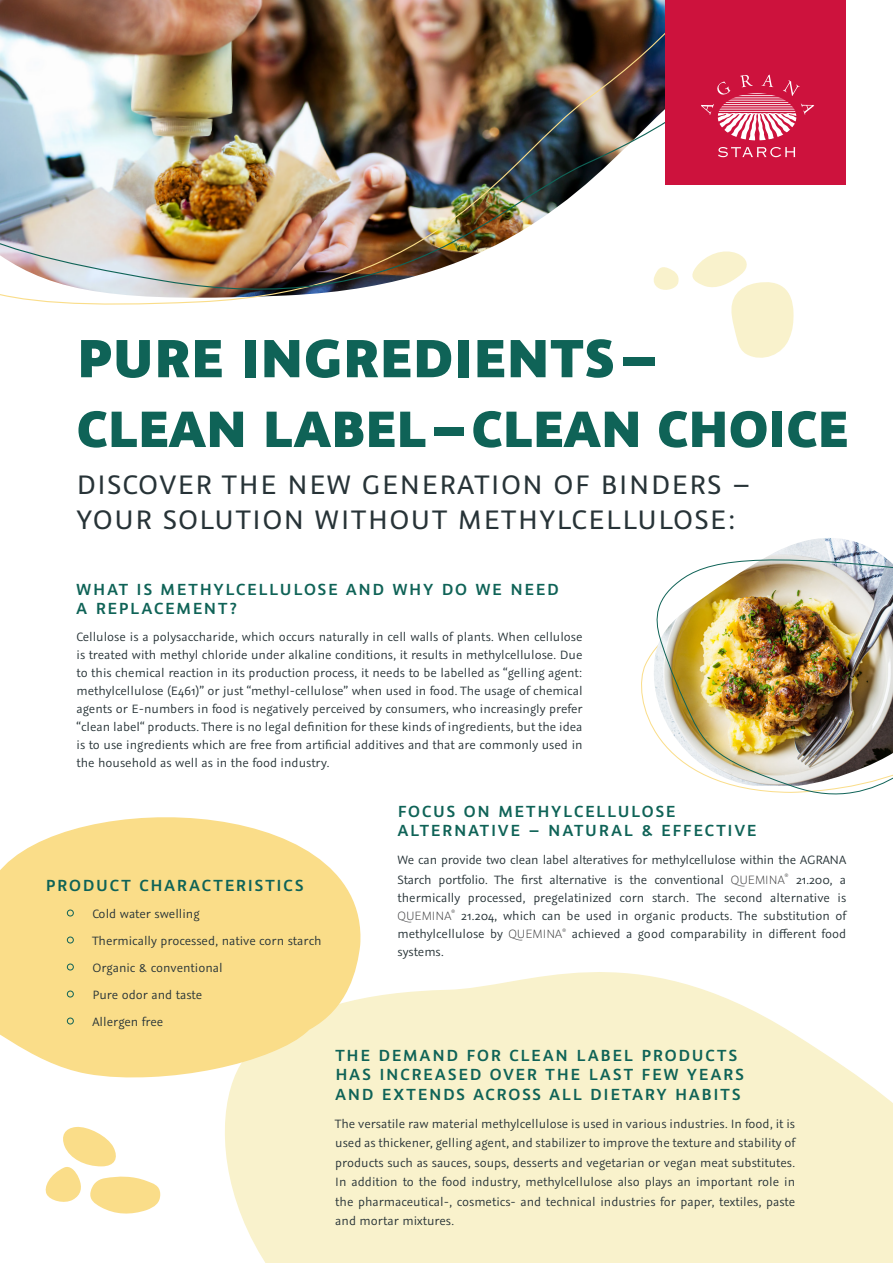
<style>
.page{position:relative;width:893px;height:1263px;background:#fff}
.page>*{position:absolute;margin:0;border:0;box-sizing:border-box;transform-origin:0 0}
.HL-grau-bold{font:800 60px "Graublau Sans";letter-spacing:.01em;color:#0f6357}
.HL-grau-bold-2{font:800 57px "Graublau Sans";color:#0f6357}
.HL-grau-bold-3{font:30px/34.5px "Graublau Sans";letter-spacing:.06em;color:#273337}
.FT{font:600 18px/19.5px "Graublau Sans";letter-spacing:.1em;color:#0f6357}
.t1{font:13.5px/18px "Graublau Sans";color:#273337;text-align:justify}
.s1{font-weight:300;color:#3e3e3f}
</style>
<div class="page">
<img style="left:649px;top:538px;width:224px;height:189px">
<svg style="left:225px;top:972px;width:668px;height:291px;background:#f9f3d1"></svg>
<svg style="left:0;top:817px;width:371px;height:261px;background:#fae29b"></svg>
<img style="left:0;top:0;width:821px;height:305px">
<div style="left:67px;top:910px;width:7px;height:6px;border:1px solid #0f6357;border-radius:50%"></div>
<div style="left:67px;top:937px;width:7px;height:6px;border:1px solid #0f6357;border-radius:50%"></div>
<div style="left:67px;top:964px;width:7px;height:6px;border:1px solid #0f6357;border-radius:50%"></div>
<div style="left:67px;top:991px;width:7px;height:6px;border:1px solid #0f6357;border-radius:50%"></div>
<div style="left:67px;top:1018px;width:7px;height:6px;border:1px solid #0f6357;border-radius:50%"></div>
<img style="left:652px;top:550px;width:241px;height:245px">
<div style="left:665px;top:0;width:181px;height:184px;background:#cd123d"></div>
<svg style="left:718px;top:147px;width:77px;height:10px"></svg>
<hr style="left:718px;top:102px;width:78px;height:1px;background:#fff">
<hr style="left:718px;top:100px;width:78px;height:1px;background:#fff">
<hr style="left:718px;top:97px;width:78px;height:1px;background:#fff">
<hr style="left:718px;top:95px;width:78px;height:1px;background:#fff">
<hr style="left:718px;top:93px;width:78px;height:1px;background:#fff">
<svg style="left:717px;top:81px;width:13px;height:14px"></svg>
<svg style="left:740px;top:75px;width:13px;height:12px"></svg>
<svg style="left:761px;top:75px;width:12px;height:12px"></svg>
<svg style="left:783px;top:80px;width:17px;height:16px"></svg>
<svg style="left:701px;top:104px;width:113px;height:37px"></svg>
<svg style="left:689px;top:248px;width:105px;height:110px"></svg>
<svg style="left:653px;top:265px;width:27px;height:27px"></svg>
<svg style="left:45px;top:1126px;width:115px;height:88px"></svg>
<p class="HL-grau-bold" style="left:77px;top:318px;width:583px">PURE INGREDIENTS–</p>
<p class="HL-grau-bold-2" style="left:77px;top:391px;width:773px">CLEAN LABEL – CLEAN CHOICE</p>
<p class="HL-grau-bold-3" style="left:77px;top:467px;width:675px">DISCOVER THE NEW GENERATION OF BINDERS –<br>YOUR SOLUTION WITHOUT METHYLCELLULOSE:</p>
<p class="FT" style="left:77px;top:579px;width:483px">WHAT IS METHYLCELLULOSE AND WHY DO WE NEED<br>A REPLACEMENT?</p>
<p class="t1" style="left:77px;top:628px;width:508px">Cellulose is a polysaccharide, which occurs naturally in cell walls of plants. When cellulose is treated with methyl chloride under alkaline conditions, it results in methylcellulose. Due to this chemical reaction in its production process, it needs to be labelled as “gelling agent: methylcellulose (E461)” or just “methyl-cellulose” when used in food. The usage of chemical agents or E-numbers in food is negatively perceived by consumers, who increasingly prefer “clean label“ products. There is no legal definition for these kinds of ingredients, but the idea is to use ingredients which are free from artificial additives and that are commonly used in the household as well as in the food industry.</p>
<p class="FT" style="left:46px;top:876px;width:259px">PRODUCT CHARACTERISTICS</p>
<p class="t1" style="left:92px;top:905px;width:109px">Cold water swelling</p>
<p class="t1" style="left:92px;top:932px;width:231px">Thermically processed, native corn starch</p>
<p class="t1" style="left:92px;top:959px;width:132px">Organic &amp; conventional</p>
<p class="t1" style="left:92px;top:986px;width:111px">Pure odor and taste</p>
<p class="t1" style="left:92px;top:1013px;width:72px">Allergen free</p>
<p class="FT" style="left:398px;top:801px;width:360px">FOCUS ON METHYLCELLULOSE<br>ALTERNATIVE – NATURAL &amp; EFFECTIVE</p>
<p class="t1" style="left:398px;top:851px;width:450px">We can provide two clean label alteratives for methylcellulose within the AGRANA</p>
<p class="t1" style="left:398px;top:871px;width:450px">Starch portfolio. The first alternative is the conventional <span class="s1">QUEMINA</span><sup>®</sup> 21.200, a thermically processed, pregelatinized corn starch. The second alternative is <span class="s1">QUEMINA</span><sup>®</sup> 21.204, which can be used in organic products. The substitution of methylcellulose by <span class="s1">QUEMINA</span><sup>®</sup> achieved a good comparability in different food systems.</p>
<p class="FT" style="left:335px;top:1045px;width:410px">THE DEMAND FOR CLEAN LABEL PRODUCTS<br>HAS INCREASED OVER THE LAST FEW YEARS<br>AND EXTENDS ACROSS ALL DIETARY HABITS</p>
<p class="t1" style="left:335px;top:1113px;width:461px;line-height:19.5px">The versatile raw material methylcellulose is used in various industries. In food, it is used as thickener, gelling agent, and stabilizer to improve the texture and stability of products such as sauces, soups, desserts and vegetarian or vegan meat substitutes.<br>In addition to the food industry, methylcellulose also plays an important role in the pharmaceutical-, cosmetics- and technical industries for paper, textiles, paste and mortar mixtures.</p>
</div>
